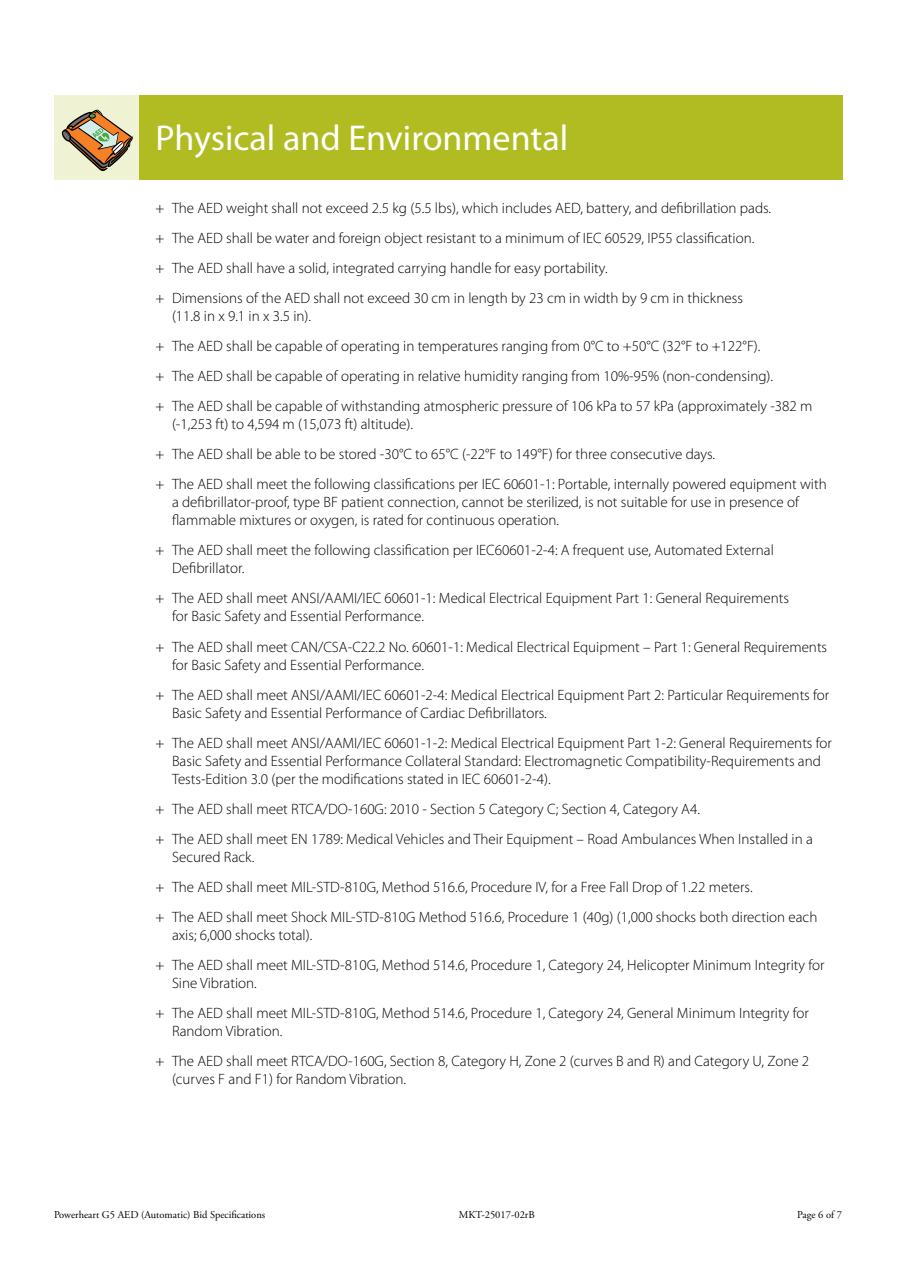
<style>
.page{position:relative;width:897px;height:1264px;background:#fff}
.page>*{position:absolute;margin:0;border:0;box-sizing:border-box;transform-origin:0 0}
.t1{font:36px "Myriad Pro";color:#fff}
.t2{font:300 15px/30px "Myriad Pro";color:#000}
.t3{font:10.5px "Adobe Garamond Pro";color:#000}
</style>
<div class="page">
<div style="left:98px;top:95px;width:744px;height:85px;background:#b0bc22"></div>
<div style="left:54px;top:95px;width:85px;height:85px;background:#eff2d3"></div>
<svg style="left:61px;top:110px;width:72px;height:61px"></svg>
<h1 class="t1" style="left:155px;top:116px;width:414px">Physical and Environmental</h1>
<p class="t2" style="left:155px;top:193px;width:617px">+ The AED weight shall not exceed 2.5 kg (5.5 lbs), which includes AED, battery, and defibrillation pads. + The AED shall be water and foreign object resistant to a minimum of IEC 60529, IP55 classification.<br>+ The AED shall have a solid, integrated carrying handle for easy portability.<br>+ Dimensions of the AED shall not exceed 30 cm in length by 23 cm in width by 9 cm in thickness</p>
<p class="t2" style="left:155px;top:301px;width:658px;text-indent:16px">(11.8 in x 9.1 in x 3.5 in).<br>+ The AED shall be capable of operating in temperatures ranging from 0°C to +50°C (32°F to +122°F).<br>+ The AED shall be capable of operating in relative humidity ranging from 10%-95% (non-condensing).<br>+ The AED shall be capable of withstanding atmospheric pressure of 106 kPa to 57 kPa (approximately -382 m</p>
<p class="t2" style="left:155px;top:409px;width:672px;text-indent:16px">(-1,253 ft) to 4,594 m (15,073 ft) altitude).<br>+ The AED shall be able to be stored -30°C to 65°C (-22°F to 149°F) for three consecutive days.<br>+ The AED shall meet the following classifications per IEC 60601-1: Portable, internally powered equipment with</p>
<p class="t2" style="left:172px;top:493px;width:628px;line-height:18px">a defibrillator-proof, type BF patient connection, cannot be sterilized, is not suitable for use in presence of flammable mixtures or oxygen, is rated for continuous operation.</p>
<p class="t2" style="left:172px;top:541px;width:603px;line-height:18px;text-indent:-16px">+ The AED shall meet the following classification per IEC60601-2-4: A frequent use, Automated External<br>Defibrillator.</p>
<p class="t2" style="left:172px;top:589px;width:618px;line-height:18px;text-indent:-16px">+ The AED shall meet ANSI/AAMI/IEC 60601-1: Medical Electrical Equipment Part 1: General Requirements for Basic Safety and Essential Performance.</p>
<p class="t2" style="left:172px;top:637px;width:656px;line-height:18px;text-indent:-16px">+ The AED shall meet CAN/CSA-C22.2 No. 60601-1: Medical Electrical Equipment – Part 1: General Requirements for Basic Safety and Essential Performance.</p>
<p class="t2" style="left:172px;top:685px;width:658px;line-height:18px;text-indent:-16px">+ The AED shall meet ANSI/AAMI/IEC 60601-2-4: Medical Electrical Equipment Part 2: Particular Requirements for<br>Basic Safety and Essential Performance of Cardiac Defibrillators.</p>
<p class="t2" style="left:172px;top:733px;width:661px;line-height:18px;text-indent:-16px">+ The AED shall meet ANSI/AAMI/IEC 60601-1-2: Medical Electrical Equipment Part 1-2: General Requirements for<br>Basic Safety and Essential Performance Collateral Standard: Electromagnetic Compatibility-Requirements and<br>Tests-Edition 3.0 (per the modifications stated in IEC 60601-2-4).</p>
<p class="t2" style="left:155px;top:793px;width:658px">+ The AED shall meet RTCA/DO-160G: 2010 - Section 5 Category C; Section 4, Category A4.<br>+ The AED shall meet EN 1789: Medical Vehicles and Their Equipment – Road Ambulances When Installed in a</p>
<p class="t2" style="left:155px;top:841px;width:663px;text-indent:16px">Secured Rack.<br>+ The AED shall meet MIL-STD-810G, Method 516.6, Procedure IV, for a Free Fall Drop of 1.22 meters.<br>+ The AED shall meet Shock MIL-STD-810G Method 516.6, Procedure 1 (40g) (1,000 shocks both direction each</p>
<p class="t2" style="left:155px;top:919px;width:670px;text-indent:16px">axis; 6,000 shocks total).<br>+ The AED shall meet MIL-STD-810G, Method 514.6, Procedure 1, Category 24, Helicopter Minimum Integrity for</p>
<p class="t2" style="left:155px;top:967px;width:654px;text-indent:16px">Sine Vibration.<br>+ The AED shall meet MIL-STD-810G, Method 514.6, Procedure 1, Category 24, General Minimum Integrity for</p>
<p class="t2" style="left:155px;top:1015px;width:655px;text-indent:16px">Random Vibration.<br>+ The AED shall meet RTCA/DO-160G, Section 8, Category H, Zone 2 (curves B and R) and Category U, Zone 2</p>
<p class="t2" style="left:172px;top:1063px;width:236px">(curves F and F1) for Random Vibration.</p>
<p class="t3" style="left:54px;top:1208px;width:213px">Powerheart G5 AED (Automatic) Bid Specifications</p>
<p class="t3" style="left:459px;top:1208px;width:77px">MKT-25017-02rB</p>
<p class="t3" style="left:797px;top:1208px;width:46px">Page 6 of 7</p>
</div>
